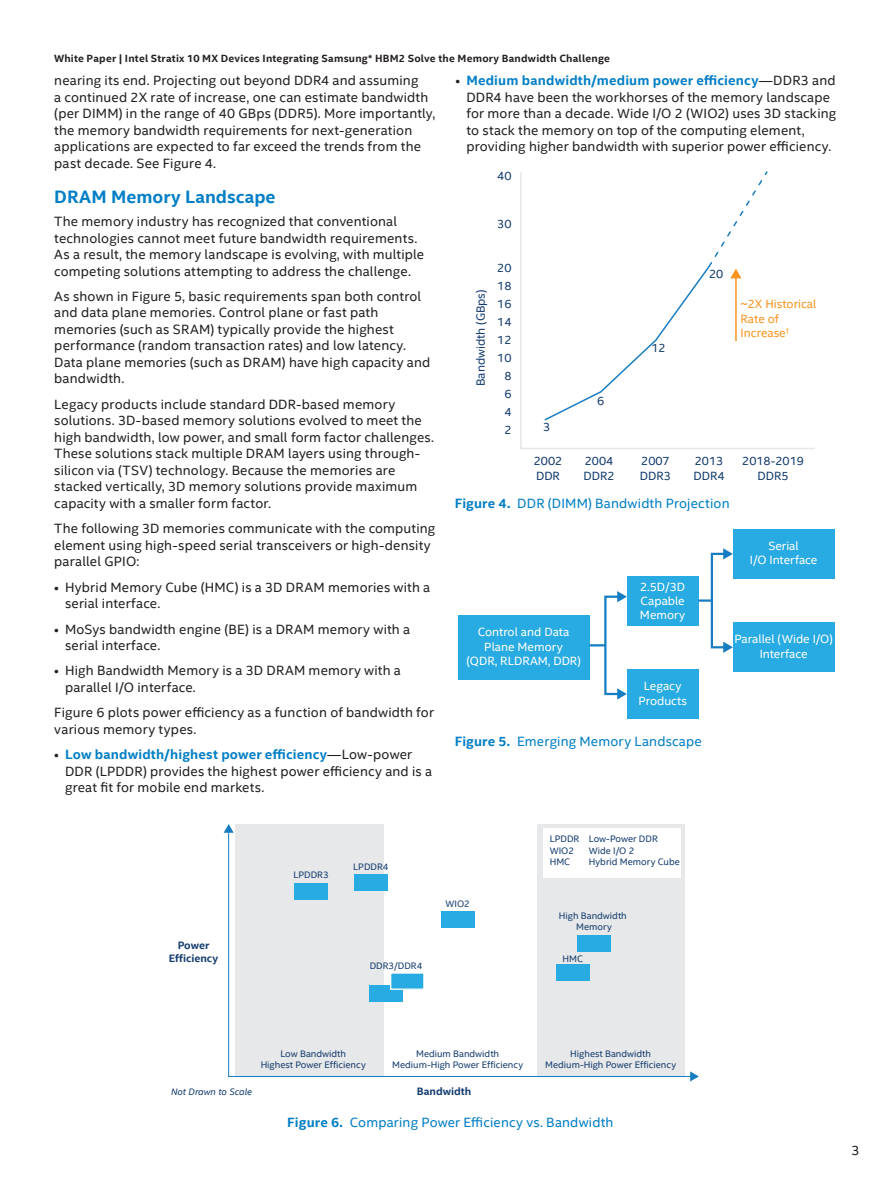
<style>
.page{position:relative;width:891px;height:1188px;background:#fff}
.page>*{position:absolute;margin:0;border:0;box-sizing:border-box;transform-origin:0 0}
.t1{font:700 18px "Intel Clear";color:#007ec5}
.t2{font:13.5px/16.5px "Intel Clear";letter-spacing:.01em;color:#231f20}
.t3{font:13.5px "Intel Clear";letter-spacing:.015em;color:#007ec5}
.t4{font:12px/14.4px "Intel Clear";color:#fff;text-align:center}
.t5{font:12px/18px "Intel Clear";color:#153d6f}
.t6{font:12px/14.4px "Intel Clear";color:#f79420}
.t7{font:700 10.8px/12.9px "Intel Clear";color:#153d6f;text-align:center}
.t8{font:700 10.5px "Intel Clear";letter-spacing:.02em;color:#231f20}
.t9{font:9.45px/11.4px "Intel Clear";color:#153d6f;text-align:center}
.t10{font:italic 9.45px "Intel Clear";letter-spacing:-.005em;color:#153d6f}
.s1{font-weight:700;color:#007ec5}
.s2{font-weight:700}
</style>
<div class="page">
<svg style="left:520px;top:172px;width:295px;height:277px"></svg>
<svg style="left:543px;top:171px;width:226px;height:251px"></svg>
<div style="left:458px;top:615px;width:131px;height:65px;background:#27abe2"></div>
<div style="left:627px;top:576px;width:71px;height:49px;background:#27abe2"></div>
<div style="left:627px;top:669px;width:71px;height:50px;background:#27abe2"></div>
<div style="left:733px;top:529px;width:101px;height:50px;background:#27abe2"></div>
<div style="left:733px;top:623px;width:101px;height:49px;background:#27abe2"></div>
<div style="left:604px;top:596px;width:16px;height:99px;border:2px solid #177dc2"></div>
<svg style="left:617px;top:591px;width:10px;height:11px"></svg>
<svg style="left:617px;top:688px;width:10px;height:12px"></svg>
<svg style="left:589px;top:644px;width:16px;height:2px"></svg>
<div style="left:711px;top:553px;width:15px;height:95px;border:2px solid #177dc2"></div>
<svg style="left:723px;top:548px;width:10px;height:12px"></svg>
<svg style="left:723px;top:642px;width:10px;height:11px"></svg>
<hr style="left:698px;top:599px;width:14px;height:3px;background:#177dc2">
<div style="left:235px;top:824px;width:149px;height:252px;background:#e6e8e9"></div>
<svg style="left:228px;top:831px;width:462px;height:246px"></svg>
<svg style="left:224px;top:824px;width:10px;height:9px"></svg>
<svg style="left:690px;top:1071px;width:9px;height:11px"></svg>
<div style="left:294px;top:883px;width:34px;height:16px;background:#27abe2"></div>
<div style="left:354px;top:875px;width:33px;height:16px;background:#27abe2"></div>
<div style="left:369px;top:985px;width:34px;height:16px;background:#27abe2"></div>
<div style="left:391px;top:973px;width:33px;height:16px;background:#27abe2"></div>
<div style="left:390px;top:972px;width:35px;height:18px;border:1px solid #fff"></div>
<div style="left:556px;top:965px;width:34px;height:16px;background:#27abe2"></div>
<div style="left:577px;top:936px;width:34px;height:16px;background:#27abe2"></div>
<div style="left:441px;top:911px;width:33px;height:17px;background:#27abe2"></div>
<div style="left:543px;top:828px;width:138px;height:50px;background:#fff"></div>
<p class="t8" style="left:54px;top:51px;width:558px">White Paper | Intel Stratix 10 MX Devices Integrating Samsung* HBM2 Solve the Memory Bandwidth Challenge</p>
<p class="t2" style="left:54px;top:72px;width:383px">nearing its end. Projecting out beyond DDR4 and assuming<br>a continued 2X rate of increase, one can estimate bandwidth (per DIMM) in the range of 40 GBps (DDR5). More importantly, the memory bandwidth requirements for next-generation applications are expected to far exceed the trends from the past decade. See Figure 4.</p>
<h1 class="t1" style="left:54px;top:184px;width:223px">DRAM Memory Landscape</h1>
<p class="t2" style="left:54px;top:213px;width:371px">The memory industry has recognized that conventional technologies cannot meet future bandwidth requirements.<br>As a result, the memory landscape is evolving, with multiple competing solutions attempting to address the challenge.</p>
<p class="t2" style="left:54px;top:288px;width:378px">As shown in Figure 5, basic requirements span both control and data plane memories. Control plane or fast path memories (such as SRAM) typically provide the highest performance (random transaction rates) and low latency.<br>Data plane memories (such as DRAM) have high capacity and bandwidth.</p>
<p class="t2" style="left:54px;top:395px;width:381px">Legacy products include standard DDR-based memory solutions. 3D-based memory solutions evolved to meet the high bandwidth, low power, and small form factor challenges.<br>These solutions stack multiple DRAM layers using through&shy;silicon via (TSV) technology. Because the memories are stacked vertically, 3D memory solutions provide maximum capacity with a smaller form factor.</p>
<p class="t2" style="left:54px;top:520px;width:383px">The following 3D memories communicate with the computing element using high-speed serial transceivers or high-density parallel GPIO:</p>
<p class="t2" style="left:65px;top:578px;width:367px;text-indent:-11px">• Hybrid Memory Cube (HMC) is a 3D DRAM memories with a serial interface.</p>
<p class="t2" style="left:65px;top:620px;width:347px;text-indent:-11px">• MoSys bandwidth engine (BE) is a DRAM memory with a serial interface.</p>
<p class="t2" style="left:65px;top:662px;width:337px;text-indent:-11px">• High Bandwidth Memory is a 3D DRAM memory with a parallel I/O interface.</p>
<p class="t2" style="left:54px;top:704px;width:381px">Figure 6 plots power efficiency as a function of bandwidth for various memory types.</p>
<p class="t2" style="left:65px;top:746px;width:369px;text-indent:-11px">• <span class="s1">Low bandwidth/highest power efficiency</span>—Low-power<br>DDR (LPDDR) provides the highest power efficiency and is a great fit for mobile end markets.</p>
<p class="t2" style="left:466px;top:72px;width:371px;text-indent:-11px">• <span class="s1">Medium bandwidth/medium power efficiency</span>—DDR3 and DDR4 have been the workhorses of the memory landscape for more than a decade. Wide I/O 2 (WIO2) uses 3D stacking to stack the memory on top of the computing element, providing higher bandwidth with superior power efficiency.</p>
<p class="t5" style="left:497px;top:166px;width:16px">40</p>
<p class="t5" style="left:497px;top:214px;width:16px">30</p>
<p class="t5" style="left:471px;top:386px;width:98px;rotate:-90deg">Bandwidth (GBps)</p>
<p class="t5" style="left:497px;top:258px;width:16px;text-align:center">20<br>18<br>16<br>14<br>12<br>10<br>8<br>6<br>4<br>2</p>
<p class="t5" style="left:543px;top:418px;width:9px">3</p>
<p class="t5" style="left:597px;top:391px;width:9px">6</p>
<p class="t5" style="left:651px;top:339px;width:16px">12</p>
<p class="t5" style="left:709px;top:265px;width:16px">20</p>
<p class="t6" style="left:741px;top:296px;width:77px">~2X Historical<br>Rate of<br>Increase<sup>†</sup></p>
<p class="t5" style="left:534px;top:454px;width:30px;line-height:14.4px">2002<br>DDR</p>
<p class="t5" style="left:583px;top:454px;width:33px;line-height:14.4px">2004<br>DDR2</p>
<p class="t5" style="left:640px;top:454px;width:33px;line-height:14.4px">2007<br>DDR3</p>
<p class="t5" style="left:694px;top:454px;width:33px;line-height:14.4px">2013<br>DDR4</p>
<p class="t5" style="left:742px;top:454px;width:63px;line-height:14.4px;text-align:center">2018-2019<br>DDR5</p>
<p class="t3" style="left:455px;top:494px;width:276px"><span class="s2">Figure 4.</span> DDR (DIMM) Bandwidth Projection</p>
<p class="t4" style="left:640px;top:579px;width:47px;text-align:justify">2.5D/3D Capable Memory</p>
<p class="t4" style="left:750px;top:538px;width:69px">Serial<br>I/O Interface</p>
<p class="t4" style="left:467px;top:624px;width:116px">Control and Data<br>Plane Memory<br>(QDR, RLDRAM, DDR)</p>
<p class="t4" style="left:638px;top:678px;width:50px">Legacy<br>Products</p>
<p class="t3" style="left:455px;top:732px;width:249px"><span class="s2">Figure 5.</span> Emerging Memory Landscape</p>
<p class="t4" style="left:735px;top:632px;width:100px">Parallel (Wide I/O)<br>Interface</p>
<p class="t7" style="left:169px;top:939px;width:51px">Power<br>Efficiency</p>
<p class="t9" style="left:293px;top:869px;width:37px">LPDDR3</p>
<p class="t9" style="left:353px;top:861px;width:37px">LPDDR4</p>
<p class="t9" style="left:370px;top:960px;width:54px">DDR3/DDR4</p>
<p class="t9" style="left:446px;top:898px;width:26px">WIO2</p>
<p class="t9" style="left:550px;top:833px;width:31px;text-align:left">LPDDR<br>WIO2<br>HMC</p>
<p class="t9" style="left:589px;top:833px;width:93px;text-align:left">Low-Power DDR<br>Wide I/O 2<br>Hybrid Memory Cube</p>
<p class="t9" style="left:559px;top:910px;width:69px">High Bandwidth<br>Memory</p>
<p class="t9" style="left:563px;top:953px;width:22px">HMC</p>
<p class="t10" style="left:171px;top:1085px;width:83px">Not Drawn to Scale</p>
<p class="t9" style="left:261px;top:1047px;width:107px">Low Bandwidth<br>Highest Power Efficiency</p>
<p class="t9" style="left:392px;top:1047px;width:132px">Medium Bandwidth<br>Medium-High Power Efficiency</p>
<p class="t9" style="left:545px;top:1047px;width:132px">Highest Bandwidth<br>Medium-High Power Efficiency</p>
<p class="t7" style="left:417px;top:1084px;width:56px">Bandwidth</p>
<p class="t3" style="left:287px;top:1113px;width:328px"><span class="s2">Figure 6.</span> Comparing Power Efficiency vs. Bandwidth</p>
<p class="t2" style="left:852px;top:1142px;width:10px">3</p>
</div>
